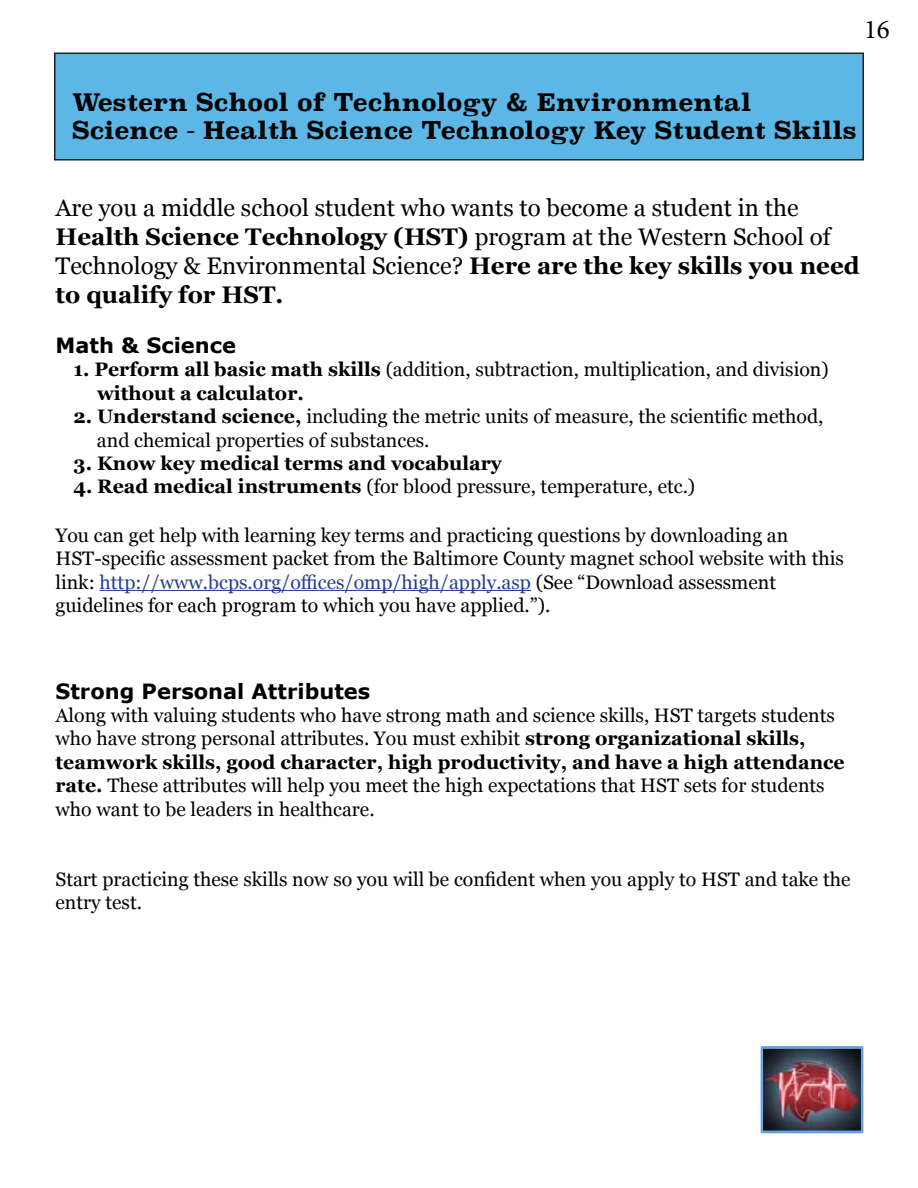
<style>
.page{position:relative;width:918px;height:1188px;background:#fff}
.page>*{position:absolute;margin:0;border:0;box-sizing:border-box;transform-origin:0 0}
.t1{font:27px "Minion Pro";color:#000}
.t2{font:24px/28.8px "Georgia";color:#000}
.t3{font:700 24px/28.8px "Superclarendon";color:#000}
.t4{font:700 21px "Verdana";color:#000}
.t5{font:19.5px/23.4px "Georgia";color:#000}
.t6{font:700 19.5px "Georgia";color:#000}
.s1{font-weight:700}
.s2{color:#25408f}
</style>
<div class="page">
<div style="left:55px;top:53px;width:808px;height:107px;background:#5cb7e6"></div>
<div style="left:54px;top:52px;width:810px;height:108px;border:2px solid #231f20"></div>
<hr style="left:100px;top:590px;width:431px;height:1px;background:#25408f">
<img style="left:765px;top:1050px;width:95px;height:79px">
<div style="left:761px;top:1046px;width:103px;height:87px;border:3px solid #66a1dd"></div>
<h1 class="t1" style="left:864px;top:11px;width:27px">16</h1>
<p class="t3" style="left:72px;top:89px;width:786px">Western School of Technology &amp; Environmental<br>Science - Health Science Technology Key Student Skills</p>
<p class="t2" style="left:56px;top:192px;width:806px">Are you a middle school student who wants to become a student in the <span class="s1">Health Science Technology (HST)</span> program at the Western School of Technology &amp; Environmental Science? <span class="s1">Here are the key skills you need to qualify for HST.</span></p>
<p class="t4" style="left:56px;top:332px;width:182px">Math &amp; Science</p>
<p class="t5" style="left:97px;top:357px;width:733px;text-indent:-24px"><span class="s1">1. Perform all basic math skills</span> (addition, subtraction, multiplication, and division) <span class="s1">without a calculator.</span></p>
<p class="t5" style="left:97px;top:404px;width:728px;text-indent:-23px"><span class="s1">2. Understand science,</span> including the metric units of measure, the scientific method, and chemical properties of substances.</p>
<p class="t6" style="left:74px;top:449px;width:430px">3. Know key medical terms and vocabulary</p>
<p class="t5" style="left:74px;top:474px;width:623px"><span class="s1">4. Read medical instruments</span> (for blood pressure, temperature, etc.)</p>
<p class="t5" style="left:55px;top:523px;width:790px">You can get help with learning key terms and practicing questions by downloading an HST-specific assessment packet from the Baltimore County magnet school website with this link: <span class="s2">http://www.bcps.org/offices/omp/high/apply.asp</span> (See “Download assessment guidelines for each program to which you have applied.”).</p>
<p class="t4" style="left:56px;top:677px;width:316px">Strong Personal Attributes</p>
<p class="t5" style="left:56px;top:703px;width:791px">Along with valuing students who have strong math and science skills, HST targets students who have strong personal attributes. You must exhibit <span class="s1">strong organizational skills, teamwork skills, good character, high productivity, and have a high attendance rate.</span> These attributes will help you meet the high expectations that HST sets for students who want to be leaders in healthcare.</p>
<p class="t5" style="left:56px;top:867px;width:797px">Start practicing these skills now so you will be confident when you apply to HST and take the entry test.</p>
</div>
